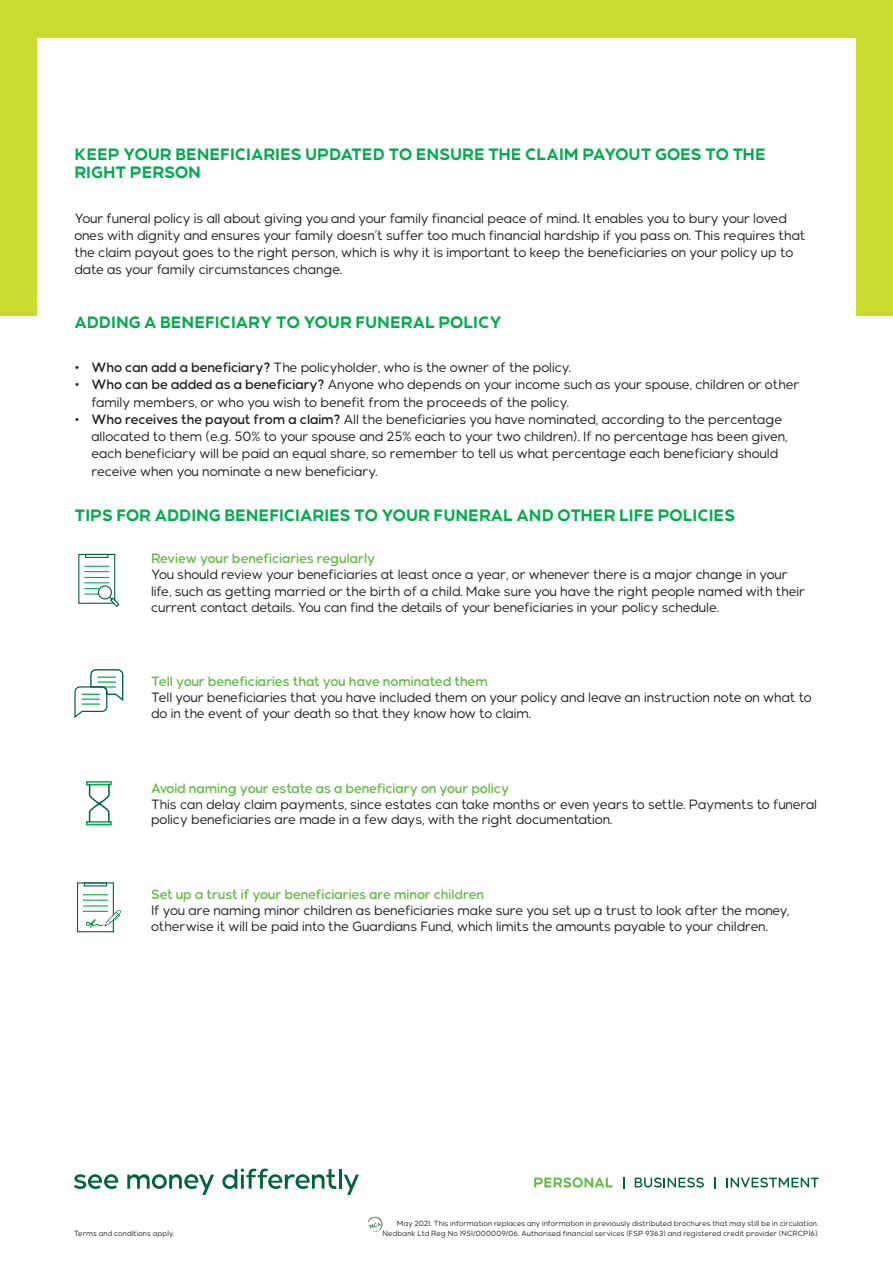
<style>
.page{position:relative;width:893px;height:1263px;background:#fff}
.page>*{position:absolute;margin:0;border:0;box-sizing:border-box;transform-origin:0 0}
.t1{font:700 16.5px/18px "Nedbank Sans";color:#00ab4d}
.t2{font:13.5px/17.2px "Nedbank Sans";color:#231f20}
.t3{font:500 13.5px "Nedbank Sans";color:#60bb46}
.t4{font:7.5px "Nedbank Sans";letter-spacing:.015em;color:#231f20}
.s1{font-weight:500}
</style>
<div class="page">
<svg style="left:534px;top:1177px;width:78px;height:11px"></svg>
<svg style="left:635px;top:1177px;width:69px;height:10px"></svg>
<svg style="left:727px;top:1177px;width:92px;height:10px"></svg>
<svg style="left:74px;top:1174px;width:44px;height:15px"></svg>
<svg style="left:127px;top:1174px;width:87px;height:21px"></svg>
<svg style="left:222px;top:1168px;width:114px;height:21px"></svg>
<hr style="left:339px;top:1169px;width:3px;height:20px;background:#00643b">
<svg style="left:344px;top:1175px;width:15px;height:20px"></svg>
<svg style="left:368px;top:1217px;width:15px;height:15px"></svg>
<div style="left:0;top:0;width:893px;height:316px;background:#cadb2f"></div>
<div style="left:37px;top:38px;width:819px;height:314px;background:#fff"></div>
<div style="left:77px;top:882px;width:37px;height:50px;background:#fff;border:1px solid #006142"></div>
<svg style="left:83px;top:894px;width:25px;height:1px"></svg>
<div style="left:84px;top:882px;width:23px;height:4px;border:1px solid #006142"></div>
<hr style="left:83px;top:899px;width:25px;height:2px;background:#00ab4d">
<svg style="left:83px;top:905px;width:38px;height:24px"></svg>
<div style="left:78px;top:554px;width:37px;height:50px;background:#fff;border:1px solid #006142"></div>
<div style="left:85px;top:554px;width:23px;height:4px;border:1px solid #006142"></div>
<svg style="left:84px;top:566px;width:25px;height:23px"></svg>
<hr style="left:84px;top:593px;width:25px;height:2px;background:#00ab4d">
<svg style="left:108px;top:596px;width:12px;height:11px"></svg>
<div style="left:98px;top:586px;width:13px;height:13px;background:#fff;border-radius:50%"></div>
<div style="left:98px;top:585px;width:14px;height:14px;border:1px solid #006142;border-radius:50%"></div>
<svg style="left:74px;top:669px;width:50px;height:49px"></svg>
<div style="left:86px;top:781px;width:26px;height:4px;border:2px solid #00ab4f"></div>
<div style="left:86px;top:821px;width:26px;height:4px;border:2px solid #00ab4f"></div>
<svg style="left:88px;top:783px;width:22px;height:41px"></svg>
<p class="t1" style="left:74px;top:145px;width:693px">KEEP YOUR BENEFICIARIES UPDATED TO ENSURE THE CLAIM PAYOUT GOES TO THE<br>RIGHT PERSON</p>
<p class="t2" style="left:74px;top:209px;width:732px">Your funeral policy is all about giving you and your family financial peace of mind. It enables you to bury your loved ones with dignity and ensures your family doesn’t suffer too much financial hardship if you pass on. This requires that the claim payout goes to the right person, which is why it is important to keep the beneficiaries on your policy up to date as your family circumstances change.</p>
<p class="t1" style="left:74px;top:313px;width:429px">ADDING A BENEFICIARY TO YOUR FUNERAL POLICY</p>
<p class="t2" style="left:74px;top:359px;width:498px"><span class="s1">• Who can add a beneficiary?</span> The policyholder, who is the owner of the policy.</p>
<p class="t2" style="left:91px;top:376px;width:709px;text-indent:-17px"><span class="s1">• Who can be added as a beneficiary?</span> Anyone who depends on your income such as your spouse, children or other family members, or who you wish to benefit from the proceeds of the policy.</p>
<p class="t2" style="left:91px;top:411px;width:698px;text-indent:-17px"><span class="s1">• Who receives the payout from a claim?</span> All the beneficiaries you have nominated, according to the percentage allocated to them (e.g. 50% to your spouse and 25% each to your two children). If no percentage has been given, each beneficiary will be paid an equal share, so remember to tell us what percentage each beneficiary should receive when you nominate a new beneficiary.</p>
<p class="t1" style="left:74px;top:506px;width:662px">TIPS FOR ADDING BENEFICIARIES TO YOUR FUNERAL AND OTHER LIFE POLICIES</p>
<p class="t3" style="left:151px;top:550px;width:226px">Review your beneficiaries regularly</p>
<p class="t2" style="left:151px;top:567px;width:656px;line-height:16.2px">You should review your beneficiaries at least once a year, or whenever there is a major change in your life, such as getting married or the birth of a child. Make sure you have the right people named with their current contact details. You can find the details of your beneficiaries in your policy schedule.</p>
<p class="t3" style="left:151px;top:673px;width:338px">Tell your beneficiaries that you have nominated them</p>
<p class="t2" style="left:151px;top:690px;width:662px;line-height:15.8px">Tell your beneficiaries that you have included them on your policy and leave an instruction note on what to do in the event of your death so that they know how to claim.</p>
<p class="t3" style="left:151px;top:780px;width:360px">Avoid naming your estate as a beneficiary on your policy</p>
<p class="t2" style="left:151px;top:796px;width:667px;line-height:15.8px">This can delay claim payments, since estates can take months or even years to settle. Payments to funeral policy beneficiaries are made in a few days, with the right documentation.</p>
<p class="t3" style="left:151px;top:886px;width:334px">Set up a trust if your beneficiaries are minor children</p>
<p class="t2" style="left:151px;top:902px;width:640px;line-height:15.8px">If you are naming minor children as beneficiaries make sure you set up a trust to look after the money, otherwise it will be paid into the Guardians Fund, which limits the amounts payable to your children.</p>
<p class="t4" style="left:397px;top:1219px;width:423px">May 2021. This information replaces any information in previously distributed brochures that may still be in circulation.</p>
<p class="t4" style="left:74px;top:1229px;width:102px">Terms and conditions apply.</p>
<p class="t4" style="left:382px;top:1229px;width:438px">Nedbank Ltd Reg No 1951/000009/06. Authorised financial services (FSP 9363) and registered credit provider (NCRCP16).</p>
</div>
